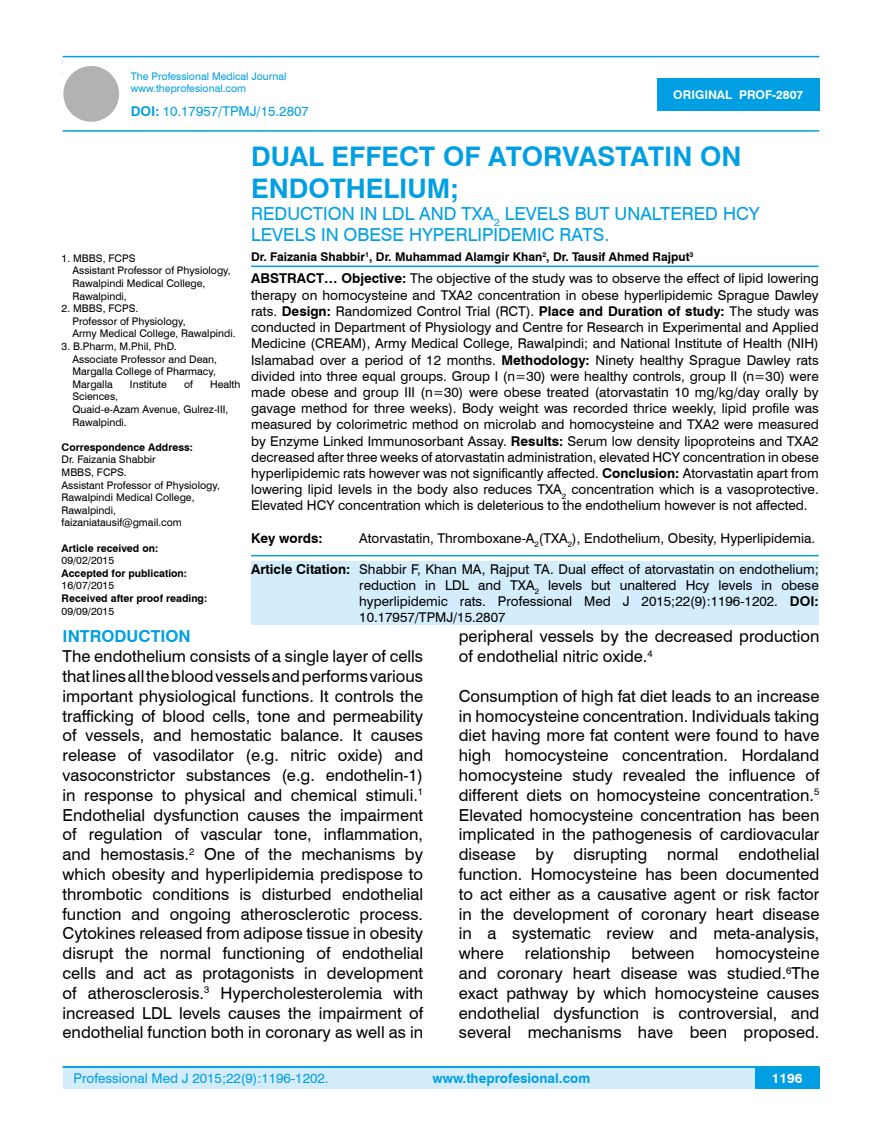
<style>
.page{position:relative;width:882px;height:1145px;background:#fff}
.page>*{position:absolute;margin:0;border:0;box-sizing:border-box;transform-origin:0 0}
.t1{font:700 27px/32.4px "Swiss 721 BT";color:#009fe3}
.t2{font:18px/21.6px "Swiss 721 BT";color:#009fe3}
.t3{font:16.5px/19.8px "Swiss 721 BT";color:#000;text-align:justify}
.t4{font:700 16.5px "Swiss 721 BT";color:#009fe3}
.t5{font:13.5px/16.2px "Swiss 721 BT";color:#000;text-align:justify}
.t6{font:13.5px "Swiss 721 BT";color:#009fe3}
.t7{font:700 13.5px "Swiss 721 BT";color:#009fe3}
.t8{font:700 13.5px "Swiss 721 BT";color:#000}
.t9{font:700 13.5px "Swiss 721 BT";color:#fff}
.t10{font:700 12px "Swiss 721 BT";color:#000}
.t11{font:700 12px "Swiss 721 BT";color:#fff}
.t12{font:10.5px/12.6px "Swiss 721 BT";color:#000}
.t13{font:700 10.5px "Swiss 721 BT";color:#000}
.t14{font:10.5px/12.6px "Swiss 721 BT";color:#009fe3}
.s1{font-weight:700}
</style>
<div class="page">
<div style="left:63px;top:1067px;width:756px;height:21px;background:#d4edfc"></div>
<hr style="left:63px;top:1066px;width:756px;height:2px;background:#009fe3">
<div style="left:754px;top:1068px;width:65px;height:20px;background:#009fe3"></div>
<hr style="left:63px;top:56px;width:756px;height:1px;background:#009fe3">
<hr style="left:63px;top:130px;width:756px;height:2px;background:#009fe3">
<div style="left:63px;top:66px;width:56px;height:56px;background:#b3b2b2;border-radius:50%"></div>
<div style="left:657px;top:78px;width:162px;height:33px;background:#009fe3"></div>
<hr style="left:251px;top:265px;width:567px;height:2px;background:#009fe3">
<hr style="left:251px;top:555px;width:567px;height:1px;background:#009fe3">
<div style="left:251px;top:561px;width:567px;height:64px;background:#d4edfc"></div>
<p class="t14" style="left:131px;top:69px;width:157px">The Professional Medical Journal www.theprofesional.com</p>
<p class="t6" style="left:131px;top:102px;width:179px"><span class="s1">DOI:</span> 10.17957/TPMJ/15.2807</p>
<p class="t11" style="left:673px;top:87px;width:131px">ORIGINAL PROF-2807</p>
<p class="t12" style="left:72px;top:251px;width:160px;text-indent:-11px">1. MBBS, FCPS<br>Assistant Professor of Physiology,<br>Rawalpindi Medical College,<br>Rawalpindi,</p>
<p class="t12" style="left:72px;top:302px;width:165px;text-indent:-11px">2. MBBS, FCPS.<br>Professor of Physiology,<br>Army Medical College, Rawalpindi.</p>
<p class="t12" style="left:72px;top:339px;width:146px;text-indent:-11px">3. B.Pharm, M.Phil, PhD.<br>Associate Professor and Dean,<br>Margalla College of Pharmacy,<br>Margalla</p>
<p class="t12" style="left:130px;top:377px;width:38px">Institute</p>
<p class="t12" style="left:184px;top:377px;width:10px">of</p>
<p class="t12" style="left:210px;top:377px;width:32px">Health</p>
<p class="t12" style="left:72px;top:390px;width:157px">Sciences,<br>Quaid-e-Azam Avenue, Gulrez-III,<br>Rawalpindi.</p>
<p class="t13" style="left:62px;top:440px;width:133px">Correspondence Address:</p>
<p class="t12" style="left:62px;top:453px;width:160px">Dr. Faizania Shabbir<br>MBBS, FCPS.<br>Assistant Professor of Physiology,<br>Rawalpindi Medical College,<br>Rawalpindi, faizaniatausif@gmail.com</p>
<p class="t13" style="left:62px;top:540px;width:98px">Article received on:</p>
<p class="t12" style="left:62px;top:554px;width:54px">09/02/2015</p>
<p class="t13" style="left:62px;top:566px;width:127px">Accepted for publication:</p>
<p class="t12" style="left:62px;top:579px;width:54px">16/07/2015</p>
<p class="t13" style="left:62px;top:591px;width:147px">Received after proof reading:</p>
<p class="t12" style="left:62px;top:604px;width:54px">09/09/2015</p>
<h1 class="t1" style="left:251px;top:139px;width:491px">DUAL EFFECT OF ATORVASTATIN ON<br>ENDOTHELIUM;</h1>
<p class="t2" style="left:251px;top:202px;width:510px">REDUCTION IN LDL AND TXA<sub>2</sub> LEVELS BUT UNALTERED HCY<br>LEVELS IN OBESE HYPERLIPIDEMIC RATS.</p>
<p class="t10" style="left:251px;top:248px;width:443px">Dr. Faizania Shabbir<sup>1</sup>, Dr. Muhammad Alamgir Khan<sup>2</sup>, Dr. Tausif Ahmed Rajput<sup>3</sup></p>
<p class="t5" style="left:251px;top:270px;width:569px"><span class="s1">ABSTRACT… Objective:</span> The objective of the study was to observe the effect of lipid lowering therapy on homocysteine and TXA2 concentration in obese hyperlipidemic Sprague Dawley rats. <span class="s1">Design:</span> Randomized Control Trial (RCT). <span class="s1">Place and Duration of study:</span> The study was conducted in Department of Physiology and Centre for Research in Experimental and Applied Medicine (CREAM), Army Medical College, Rawalpindi; and National Institute of Health (NIH)<br>Islamabad over a period of 12 months. <span class="s1">Methodology:</span> Ninety healthy Sprague Dawley rats divided into three equal groups. Group I (n=30) were healthy controls, group II (n=30) were made obese and group III (n=30) were obese treated (atorvastatin 10 mg/kg/day orally by gavage method for three weeks). Body weight was recorded thrice weekly, lipid profile was measured by colorimetric method on microlab and homocysteine and TXA2 were measured by Enzyme Linked Immunosorbant Assay. <span class="s1">Results:</span> Serum low density lipoproteins and TXA2 decreased after three weeks of atorvastatin administration, elevated HCY concentration in obese hyperlipidemic rats however was not significantly affected. <span class="s1">Conclusion:</span> Atorvastatin apart from lowering lipid levels in the body also reduces TXA<sub>2</sub> concentration which is a vasoprotective.<br>Elevated HCY concentration which is deleterious to the endothelium however is not affected.</p>
<p class="t8" style="left:251px;top:528px;width:73px">Key words:</p>
<p class="t5" style="left:359px;top:529px;width:457px">Atorvastatin, Thromboxane-A<sub>2</sub>(TXA<sub>2</sub>), Endothelium, Obesity, Hyperlipidemia.</p>
<p class="t5" style="left:359px;top:560px;width:461px;text-indent:-108px"><span class="s1">Article Citation:</span> Shabbir F, Khan MA, Rajput TA. Dual effect of atorvastatin on endothelium; reduction in LDL and TXA<sub>2</sub> levels but unaltered Hcy levels in obese hyperlipidemic rats. Professional Med J 2015;22(9):1196-1202. <span class="s1">DOI:<br></span>10.17957/TPMJ/15.2807</p>
<p class="t4" style="left:63px;top:625px;width:130px">INTRODUCTION</p>
<p class="t3" style="left:63px;top:645px;width:362px">The endothelium consists of a single layer of cells that lines all the blood vessels and performs various important physiological functions. It controls the trafficking of blood cells, tone and permeability of vessels, and hemostatic balance. It causes release of vasodilator (e.g. nitric oxide) and vasoconstrictor substances (e.g. endothelin-1) in response to physical and chemical stimuli.<sup>1<br></sup>Endothelial dysfunction causes the impairment of regulation of vascular tone, inflammation, and hemostasis.<sup>2</sup> One of the mechanisms by which obesity and hyperlipidemia predispose to thrombotic conditions is disturbed endothelial function and ongoing atherosclerotic process.<br>Cytokines released from adipose tissue in obesity disrupt the normal functioning of endothelial cells and act as protagonists in development of atherosclerosis.<sup>3</sup> Hypercholesterolemia with increased LDL levels causes the impairment of endothelial function both in coronary as well as in</p>
<p class="t3" style="left:458px;top:626px;width:362px">peripheral vessels by the decreased production of endothelial nitric oxide.<sup>4</sup></p>
<p class="t3" style="left:458px;top:685px;width:362px">Consumption of high fat diet leads to an increase in homocysteine concentration. Individuals taking diet having more fat content were found to have high homocysteine concentration. Hordaland homocysteine study revealed the influence of different diets on homocysteine concentration.<sup>5<br></sup>Elevated homocysteine concentration has been implicated in the pathogenesis of cardiovacular disease by disrupting normal endothelial function. Homocysteine has been documented to act either as a causative agent or risk factor in the development of coronary heart disease in a systematic review and meta-analysis, where</p>
<p class="t3" style="left:458px;top:942px;width:362px;text-indent:257px">homocysteine and coronary heart disease was studied.<sup>6</sup>The exact pathway by which homocysteine causes endothelial dysfunction is controversial, and several mechanisms have been proposed.</p>
<p class="t3" style="left:524px;top:942px;width:87px">relationship</p>
<p class="t3" style="left:631px;top:942px;width:64px">between</p>
<p class="t6" style="left:74px;top:1069px;width:256px">Professional Med J 2015;22(9):1196-1202.</p>
<p class="t7" style="left:432px;top:1069px;width:159px">www.theprofesional.com</p>
<p class="t9" style="left:771px;top:1069px;width:32px">1196</p>
</div>
